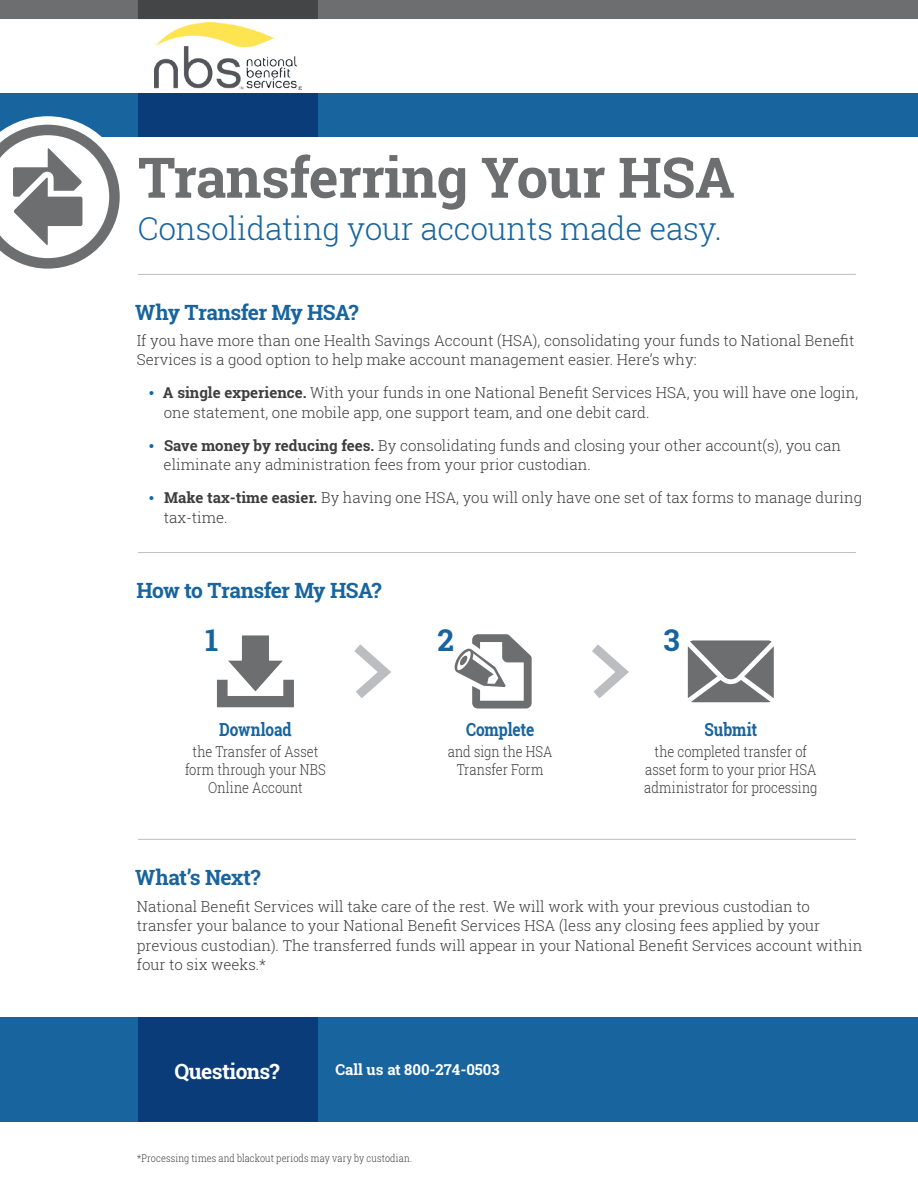
<style>
.page{position:relative;width:918px;height:1188px;background:#fff}
.page>*{position:absolute;margin:0;border:0;box-sizing:border-box;transform-origin:0 0}
.t1{font:700 55.95px "Roboto Slab";letter-spacing:-.01em;color:#6d6e70}
.t2{font:300 31.5px "Roboto Slab";letter-spacing:-.01em;color:#17649f}
.t3{font:700 30px "Roboto Slab";color:#17649f}
.t4{font:700 21px "Roboto Slab";letter-spacing:-.03em;color:#17649f}
.t5{font:700 21px "Roboto Slab";letter-spacing:-.03em;color:#fff}
.t6{font:700 18px "Roboto Slab";letter-spacing:-.01em;color:#17649f;scale:.86 1}
.t7{font:300 15px/19.5px "Roboto Slab";color:#3e3e3f}
.t8{font:300 15px/18px "Roboto Slab";color:#3e3e3f;text-align:center;scale:.86 1}
.t9{font:700 15px "Roboto Slab";color:#fff}
.t10{font:300 10.5px "Roboto Slab";letter-spacing:.015em;color:#3e3e3f;scale:.86 1}
.s1{font-weight:700}
</style>
<div class="page">
<div style="left:0;top:94px;width:918px;height:43px;background:#17649f"></div>
<div style="left:0;top:1017px;width:918px;height:105px;background:#17649f"></div>
<div style="left:138px;top:94px;width:180px;height:43px;background:#093c78"></div>
<div style="left:138px;top:1017px;width:180px;height:105px;background:#093c78"></div>
<img style="left:155px;top:23px;width:146px;height:66px">
<hr style="left:138px;top:552px;width:718px;height:1px;background:#bcbdc0">
<hr style="left:138px;top:839px;width:718px;height:1px;background:#bcbdc0">
<hr style="left:138px;top:274px;width:718px;height:1px;background:#bcbdc0">
<div style="left:0;top:0;width:918px;height:19px;background:#6d6e70"></div>
<div style="left:138px;top:0;width:180px;height:19px;background:#444547"></div>
<svg style="left:354px;top:644px;width:37px;height:54px"></svg>
<svg style="left:592px;top:644px;width:37px;height:54px"></svg>
<svg style="left:0;top:116px;width:120px;height:153px"></svg>
<svg style="left:217px;top:635px;width:77px;height:72px"></svg>
<svg style="left:455px;top:634px;width:77px;height:75px"></svg>
<svg style="left:688px;top:640px;width:86px;height:62px;background:#87888a"></svg>
<h1 class="t1" style="left:138px;top:139px;width:599px">Transferring Your HSA</h1>
<h2 class="t2" style="left:138px;top:207px;width:585px">Consolidating your accounts made easy.</h2>
<h3 class="t4" style="left:135px;top:298px;width:225px">Why Transfer My HSA?</h3>
<p class="t7" style="left:137px;top:330px;width:719px">If you have more than one Health Savings Account (HSA), consolidating your funds to National Benefit<br>Services is a good option to help make account management easier. Here’s why:</p>
<p class="t7" style="left:163px;top:383px;width:697px"><span class="s1">A single experience.</span> With your funds in one National Benefit Services HSA, you will have one login, one statement, one mobile app, one support team, and one debit card.</p>
<p class="t7" style="left:164px;top:435px;width:679px"><span class="s1">Save money by reducing fees.</span> By consolidating funds and closing your other account(s), you can eliminate any administration fees from your prior custodian.</p>
<p class="t7" style="left:164px;top:488px;width:700px"><span class="s1">Make tax-time easier.</span> By having one HSA, you will only have one set of tax forms to manage during tax-time.</p>
<h3 class="t4" style="left:136px;top:576px;width:247px">How to Transfer My HSA?</h3>
<h3 class="t3" style="left:205px;top:620px;width:15px">1</h3>
<h3 class="t3" style="left:437px;top:620px;width:18px">2</h3>
<h3 class="t3" style="left:663px;top:620px;width:18px">3</h3>
<p class="t6" style="left:219px;top:717px;width:86px">Download</p>
<p class="t8" style="left:185px;top:742px;width:165px">the Transfer of Asset form through your NBS<br>Online Account</p>
<p class="t6" style="left:466px;top:717px;width:81px">Complete</p>
<p class="t8" style="left:448px;top:742px;width:123px">and sign the HSA<br>Transfer Form</p>
<p class="t6" style="left:704px;top:717px;width:63px">Submit</p>
<p class="t8" style="left:644px;top:742px;width:203px">the completed transfer of asset form to your prior HSA administrator for processing</p>
<h3 class="t4" style="left:135px;top:863px;width:127px">What’s Next?</h3>
<p class="t7" style="left:137px;top:896px;width:727px">National Benefit Services will take care of the rest. We will work with your previous custodian to transfer your balance to your National Benefit Services HSA (less any closing fees applied by your previous custodian). The transferred funds will appear in your National Benefit Services account within four to six weeks.*</p>
<h3 class="t5" style="left:174px;top:1057px;width:107px">Questions?</h3>
<p class="t9" style="left:335px;top:1059px;width:166px">Call us at 800-274-0503</p>
<p class="t10" style="left:137px;top:1151px;width:321px">*Processing times and blackout periods may vary by custodian.</p>
</div>
